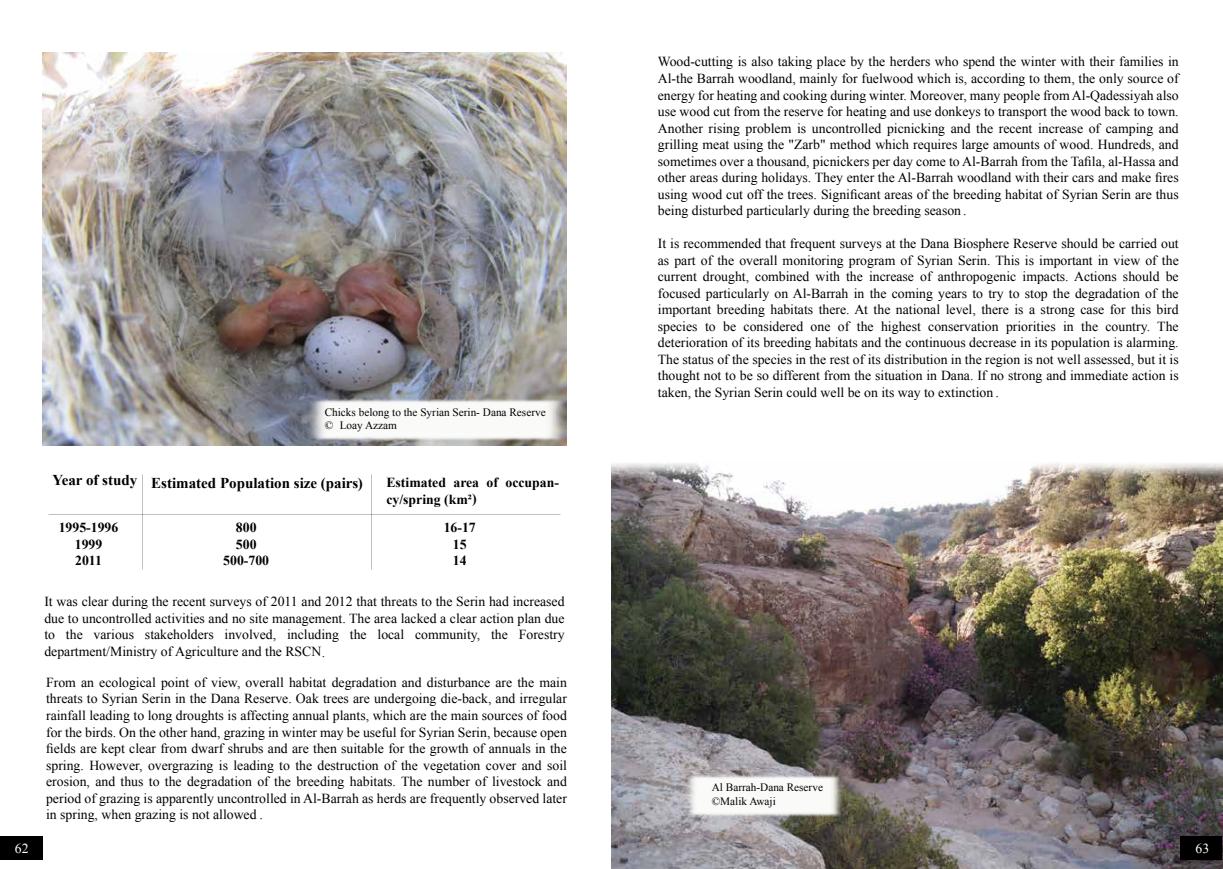
<style>
.page{position:relative;width:1223px;height:869px;background:#fff}
.page>*{position:absolute;margin:0;border:0;box-sizing:border-box;transform-origin:0 0}
.t1{font:700 15px "Times New Roman";color:#000}
.t2{font:13.75px/16.5px "Times New Roman";color:#000;text-align:justify}
.t3{font:700 13.75px/16.5px "Times New Roman";color:#000;text-align:center}
.t4{font:13.75px "Times New Roman";color:#fff}
.t5{font:11.25px/13.1px "Times New Roman";color:#000}
</style>
<div class="page">
<img style="left:42px;top:52px;width:524px;height:393px">
<img style="left:308px;top:398px;width:259px;height:43px">
<div style="left:0;top:835px;width:42px;height:24px;background:#000"></div>
<img style="left:611px;top:463px;width:610px;height:405px">
<img style="left:685px;top:774px;width:160px;height:42px">
<div style="left:1180px;top:835px;width:41px;height:24px;background:#000"></div>
<p class="t5" style="left:325px;top:405px;width:222px">Chicks belong to the Syrian Serin- Dana Reserve © Loay Azzam</p>
<p class="t4" style="left:15px;top:838px;width:15px">62</p>
<p class="t1" style="left:52px;top:472px;width:312px">Year of study Estimated Population size (pairs)</p>
<p class="t3" style="left:386px;top:473px;width:174px;text-align:left">Estimated area of occupan&shy;cy/spring (km²)</p>
<p class="t3" style="left:59px;top:518px;width:61px">1995-1996<br>1999<br>2011</p>
<p class="t3" style="left:223px;top:518px;width:47px">800<br>500<br>500-700</p>
<p class="t3" style="left:443px;top:518px;width:34px">16-17<br>15<br>14</p>
<p class="t2" style="left:44px;top:593px;width:522px">It was clear during the recent surveys of 2011 and 2012 that threats to the Serin had increased due to uncontrolled activities and no site management. The area lacked a clear action plan due to the various stakeholders involved, including the local community, the Forestry department/Ministry of Agriculture and the RSCN.</p>
<p class="t2" style="left:46px;top:673px;width:522px">From an ecological point of view, overall habitat degradation and disturbance are the main threats to Syrian Serin in the Dana Reserve. Oak trees are undergoing die-back, and irregular rainfall leading to long droughts is affecting annual plants, which are the main sources of food for the birds. On the other hand, grazing in winter may be useful for Syrian Serin, because open fields are kept clear from dwarf shrubs and are then suitable for the growth of annuals in the spring. However, overgrazing is leading to the destruction of the vegetation cover and soil erosion, and thus to the degradation of the breeding habitats. The number of livestock and period of grazing is apparently uncontrolled in Al-Barrah as herds are frequently observed later in spring, when grazing is not allowed .</p>
<p class="t2" style="left:658px;top:53px;width:522px">Wood-cutting is also taking place by the herders who spend the winter with their families in Al-the Barrah woodland, mainly for fuelwood which is, according to them, the only source of energy for heating and cooking during winter. Moreover, many people from Al-Qadessiyah also use wood cut from the reserve for heating and use donkeys to transport the wood back to town.<br>Another rising problem is uncontrolled picnicking and the recent increase of camping and grilling meat using the "Zarb" method which requires large amounts of wood. Hundreds, and sometimes over a thousand, picnickers per day come to Al-Barrah from the Tafila, al-Hassa and other areas during holidays. They enter the Al-Barrah woodland with their cars and make fires using wood cut off the trees. Significant areas of the breeding habitat of Syrian Serin are thus being disturbed particularly during the breeding season.</p>
<p class="t2" style="left:658px;top:235px;width:522px">It is recommended that frequent surveys at the Dana Biosphere Reserve should be carried out as part of the overall monitoring program of Syrian Serin. This is important in view of the current drought, combined with the increase of anthropogenic impacts. Actions should be focused particularly on Al-Barrah in the coming years to try to stop the degradation of the important breeding habitats there. At the national level, there is a strong case for this bird species to be considered one of the highest conservation priorities in the country. The deterioration of its breeding habitats and the continuous decrease in its population is alarming.<br>The status of the species in the rest of its distribution in the region is not well assessed, but it is thought not to be so different from the situation in Dana. If no strong and immediate action is taken, the Syrian Serin could well be on its way to extinction .</p>
<p class="t5" style="left:711px;top:780px;width:113px;line-height:13.5px">Al Barrah-Dana Reserve ©Malik Awaji</p>
<p class="t4" style="left:1195px;top:838px;width:15px">63</p>
</div>
